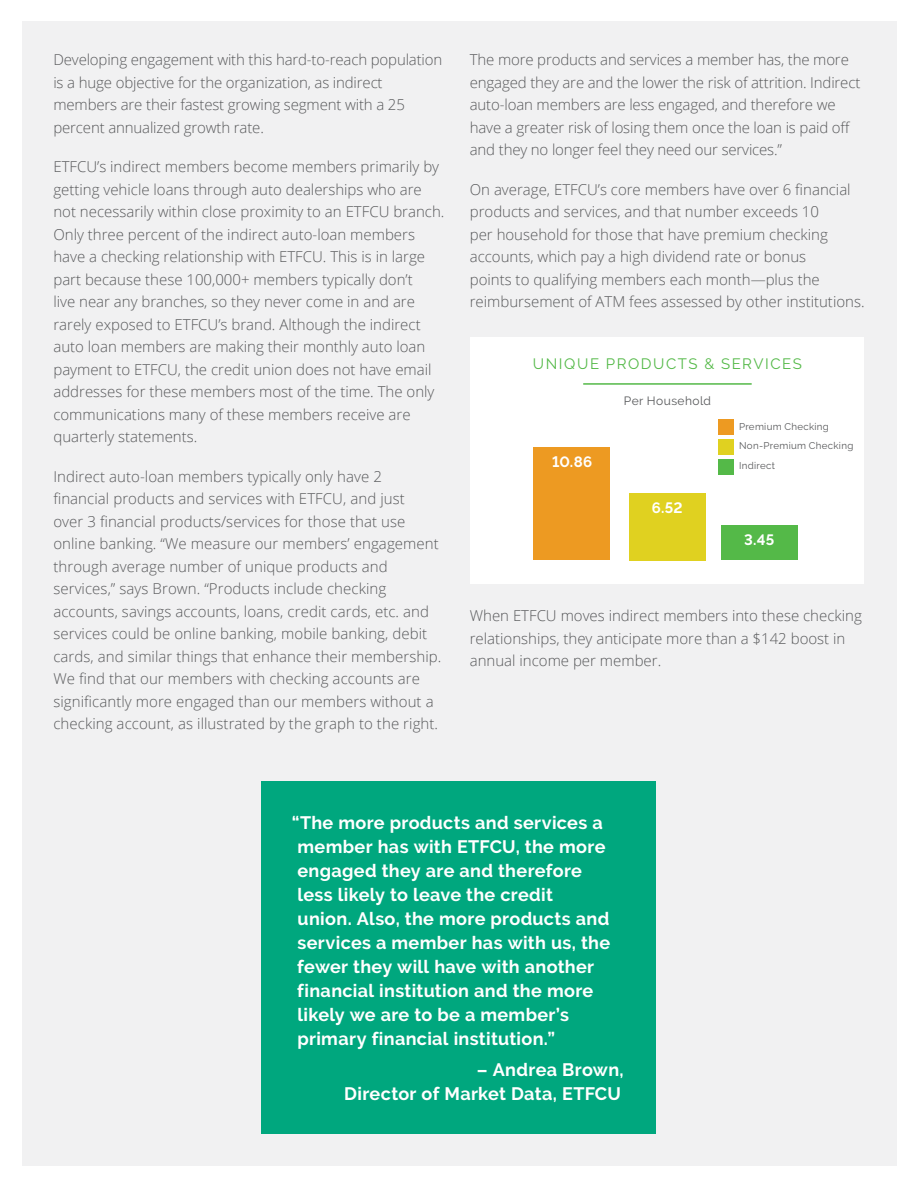
<style>
.page{position:relative;width:918px;height:1188px;background:#fff}
.page>*{position:absolute;margin:0;border:0;box-sizing:border-box;transform-origin:0 0}
.t1{font:700 18px/24px "Raleway";letter-spacing:.02em;color:#fff}
.t2{font:300 15px/22.5px "Open Sans";color:#58595b}
.t3{font:15px "Raleway";letter-spacing:.105em;color:#54b948}
.t4{font:700 15px "Raleway";letter-spacing:.01em;color:#fff}
.t5{font:12px "Raleway";letter-spacing:.035em;color:#58595b}
.t6{font:9.75px/19.5px "Raleway";letter-spacing:.03em;color:#58595b}
</style>
<div class="page">
<div style="left:22px;top:22px;width:874px;height:1144px;background:#f1f1f2"></div>
<div style="left:262px;top:782px;width:394px;height:352px;background:#00a77e"></div>
<div style="left:471px;top:338px;width:393px;height:246px;background:#fff"></div>
<div style="left:534px;top:448px;width:76px;height:112px;background:#ed9a22"></div>
<div style="left:630px;top:493px;width:76px;height:67px;background:#e0d120"></div>
<div style="left:721px;top:525px;width:77px;height:35px;background:#54b948"></div>
<hr style="left:583px;top:383px;width:169px;height:2px;background:#54b948">
<div style="left:719px;top:419px;width:15px;height:15px;background:#ed9a22"></div>
<div style="left:719px;top:439px;width:15px;height:15px;background:#e0d120"></div>
<div style="left:719px;top:459px;width:15px;height:15px;background:#54b948"></div>
<p class="t2" style="left:53px;top:48px;width:390px">Developing engagement with this hard-to-reach population is a huge objective for the organization, as indirect members are their fastest growing segment with a 25 percent annualized growth rate.</p>
<p class="t2" style="left:53px;top:155px;width:393px">ETFCU’s indirect members become members primarily by getting vehicle loans through auto dealerships who are not necessarily within close proximity to an ETFCU branch.<br>Only three percent of the indirect auto-loan members have a checking relationship with ETFCU. This is in large part because these 100,000+ members typically don’t<br>live near any branches, so they never come in and are rarely exposed to ETFCU’s brand. Although the indirect auto loan members are making their monthly auto loan payment to ETFCU, the credit union does not have email addresses for these members most of the time. The only communications many of these members receive are quarterly statements.</p>
<p class="t2" style="left:53px;top:465px;width:390px">Indirect auto-loan members typically only have 2 financial products and services with ETFCU, and just<br>over 3 financial products/services for those that use online banking. “We measure our members’ engagement through average number of unique products and services,” says Brown. “Products include checking accounts, savings accounts, loans, credit cards, etc. and services could be online banking, mobile banking, debit cards, and similar things that enhance their membership.<br>We find that our members with checking accounts are significantly more engaged than our members without a checking account, as illustrated by the graph to the right.</p>
<p class="t2" style="left:470px;top:48px;width:392px">The more products and services a member has, the more engaged they are and the lower the risk of attrition. Indirect auto-loan members are less engaged, and therefore we have a greater risk of losing them once the loan is paid off and they no longer feel they need our services.”</p>
<p class="t2" style="left:470px;top:178px;width:396px">On average, ETFCU’s core members have over 6 financial products and services, and that number exceeds 10<br>per household for those that have premium checking accounts, which pay a high dividend rate or bonus<br>points to qualifying members each month—plus the reimbursement of ATM fees assessed by other institutions.</p>
<p class="t3" style="left:533px;top:355px;width:271px">UNIQUE PRODUCTS &amp; SERVICES</p>
<p class="t5" style="left:624px;top:394px;width:89px">Per Household</p>
<p class="t6" style="left:739px;top:417px;width:116px">Premium Checking<br>Non-Premium Checking<br>Indirect</p>
<p class="t4" style="left:552px;top:454px;width:42px">10.86</p>
<p class="t4" style="left:652px;top:499px;width:32px">6.52</p>
<p class="t4" style="left:744px;top:531px;width:32px">3.45</p>
<p class="t2" style="left:470px;top:604px;width:394px">When ETFCU moves indirect members into these checking relationships, they anticipate more than a $142 boost in annual income per member.</p>
<p class="t1" style="left:297px;top:811px;width:315px;text-indent:-5px">“The more products and services a member has with ETFCU, the more engaged they are and therefore less likely to leave the credit union. Also, the more products and services a member has with us, the fewer they will have with another financial institution and the more likely we are to be a member’s primary financial institution.”</p>
<p class="t1" style="left:344px;top:1057px;width:281px;text-align:right">– Andrea Brown,<br>Director of Market Data, ETFCU</p>
</div>
